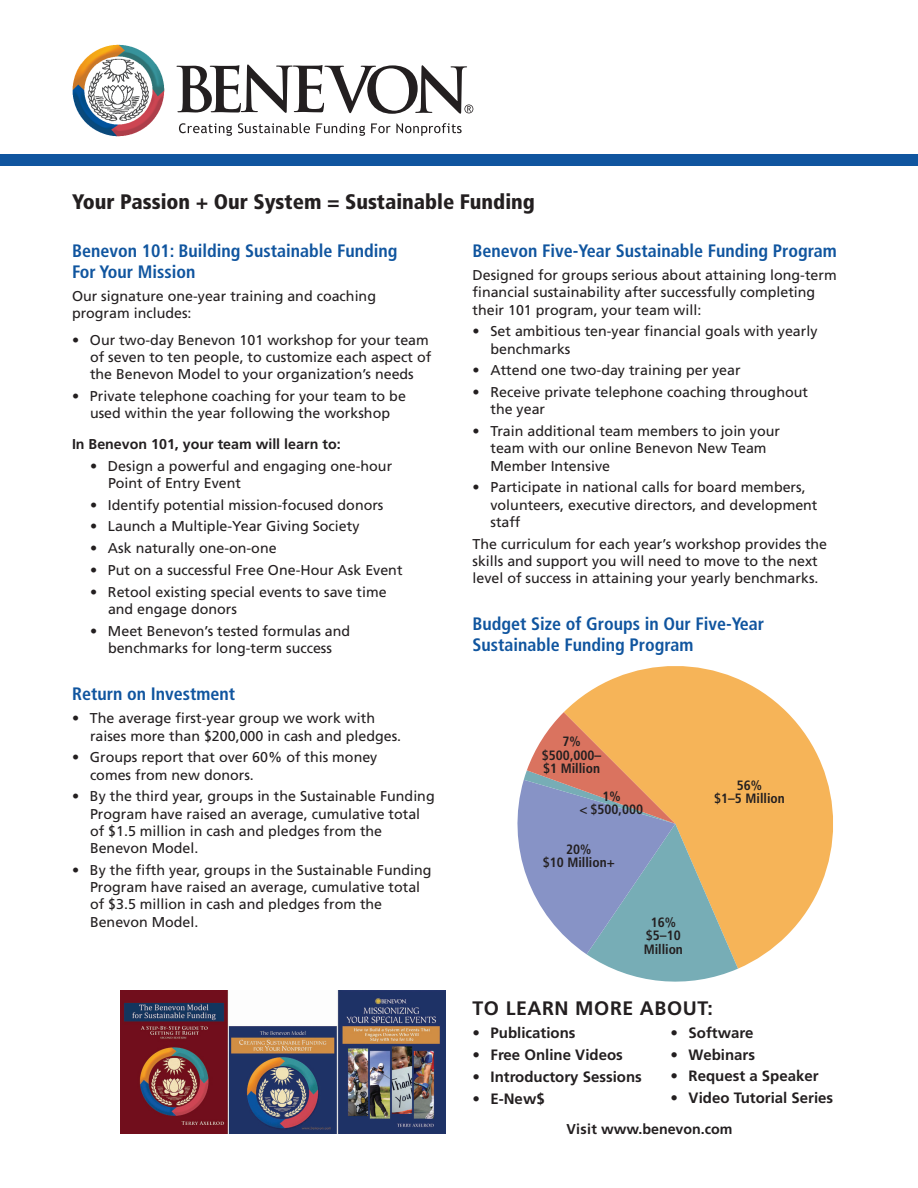
<style>
.page{position:relative;width:918px;height:1188px;background:#fff}
.page>*{position:absolute;margin:0;border:0;box-sizing:border-box;transform-origin:0 0}
.t1{font:900 condensed 21px "Frutiger";color:#231f20}
.Subhead{font:700 19.5px "Frutiger";letter-spacing:.03em;color:#231f20}
.Subhead__2{font:700 condensed 18px/21px "Frutiger";color:#10559f}
.Body_Bullet{font:700 15px "Frutiger";color:#231f20}
.Body{font:700 15px "Frutiger";color:#231f20}
.Body_Bullet-2{font:14.25px/17.2px "Frutiger";color:#231f20}
.Body-2{font:14.25px/17.2px "Frutiger";color:#231f20}
.Body-3{font:700 14.25px "Frutiger";color:#231f20}
.Subsubhead{font:700 condensed 13.5px/13.5px "Frutiger";color:#231f20;text-align:center}
</style>
<div class="page">
<svg style="left:564px;top:666px;width:269px;height:303px;fill:#f6b458"></svg>
<svg style="left:517px;top:712px;width:221px;height:270px;background:#bbad9f"></svg>
<svg style="left:179px;top:123px;width:53px;height:13px"></svg>
<svg style="left:238px;top:123px;width:72px;height:10px"></svg>
<svg style="left:316px;top:123px;width:49px;height:13px"></svg>
<svg style="left:371px;top:123px;width:91px;height:13px"></svg>
<svg style="left:177px;top:64px;width:296px;height:50px"></svg>
<img style="left:72px;top:44px;width:93px;height:93px">
<div style="left:0;top:155px;width:918px;height:11px;background:#10559f"></div>
<img style="left:120px;top:990px;width:326px;height:144px">
<p class="t1" style="left:72px;top:189px;width:464px">Your Passion + Our System = Sustainable Funding</p>
<p class="Subhead__2" style="left:472px;top:240px;width:366px">Benevon Five-Year Sustainable Funding Program</p>
<p class="Body-2" style="left:472px;top:267px;width:366px">Designed for groups serious about attaining long-term financial sustainability after successfully completing their 101 program, your team will:</p>
<p class="Body_Bullet-2" style="left:490px;top:323px;width:329px;text-indent:-18px">• Set ambitious ten-year financial goals with yearly benchmarks</p>
<p class="Body_Bullet-2" style="left:472px;top:362px;width:270px">• Attend one two-day training per year</p>
<p class="Body_Bullet-2" style="left:490px;top:384px;width:319px;text-indent:-18px">• Receive private telephone coaching throughout the year</p>
<p class="Body_Bullet-2" style="left:490px;top:423px;width:291px;text-indent:-18px">• Train additional team members to join your team with our online Benevon New Team<br>Member Intensive</p>
<p class="Body_Bullet-2" style="left:490px;top:479px;width:329px;text-indent:-18px">• Participate in national calls for board members, volunteers, executive directors, and development staff</p>
<p class="Body-2" style="left:472px;top:535px;width:356px">The curriculum for each year’s workshop provides the skills and support you will need to move to the next level of success in attaining your yearly benchmarks.</p>
<p class="Subhead__2" style="left:472px;top:614px;width:293px">Budget Size of Groups in Our Five-Year<br>Sustainable Funding Program</p>
<p class="Subhead__2" style="left:72px;top:240px;width:327px">Benevon 101: Building Sustainable Funding<br>For Your Mission</p>
<p class="Body-2" style="left:72px;top:288px;width:306px">Our signature one-year training and coaching program includes:</p>
<p class="Body_Bullet-2" style="left:90px;top:331px;width:343px;text-indent:-18px">• Our two-day Benevon 101 workshop for your team of seven to ten people, to customize each aspect of the Benevon Model to your organization’s needs</p>
<p class="Body_Bullet-2" style="left:72px;top:387px;width:335px;text-align:center">• Private telephone coaching for your team to be used within the year following the workshop</p>
<p class="Body-3" style="left:72px;top:436px;width:270px">In Benevon 101, your team will learn to:</p>
<p class="Body_Bullet-2" style="left:108px;top:457px;width:286px;text-indent:-18px">• Design a powerful and engaging one-hour<br>Point of Entry Event</p>
<p class="Body_Bullet-2" style="left:90px;top:496px;width:295px">• Identify potential mission-focused donors</p>
<p class="Body_Bullet-2" style="left:90px;top:518px;width:271px">• Launch a Multiple-Year Giving Society</p>
<p class="Body_Bullet-2" style="left:90px;top:540px;width:188px">• Ask naturally one-on-one</p>
<p class="Body_Bullet-2" style="left:90px;top:561px;width:314px">• Put on a successful Free One-Hour Ask Event</p>
<p class="Body_Bullet-2" style="left:108px;top:583px;width:280px;text-indent:-18px">• Retool existing special events to save time and engage donors</p>
<p class="Body_Bullet-2" style="left:90px;top:622px;width:262px;text-align:center">• Meet Benevon’s tested formulas and benchmarks for long-term success</p>
<p class="Subhead__2" style="left:72px;top:683px;width:165px">Return on Investment</p>
<p class="Body_Bullet-2" style="left:90px;top:710px;width:313px;text-indent:-18px">• The average first-year group we work with raises more than $200,000 in cash and pledges.</p>
<p class="Body_Bullet-2" style="left:90px;top:749px;width:289px;text-indent:-18px">• Groups report that over 60% of this money comes from new donors.</p>
<p class="Body_Bullet-2" style="left:90px;top:788px;width:346px;text-indent:-18px">• By the third year, groups in the Sustainable Funding Program have raised an average, cumulative total of $1.5 million in cash and pledges from the Benevon Model.</p>
<p class="Body_Bullet-2" style="left:90px;top:861px;width:343px;text-indent:-18px">• By the fifth year, groups in the Sustainable Funding Program have raised an average, cumulative total of $3.5 million in cash and pledges from the Benevon Model.</p>
<p class="Subsubhead" style="left:562px;top:735px;width:20px">7%</p>
<p class="Subsubhead" style="left:542px;top:748px;width:61px;text-align:left">$500,000– $1 Million</p>
<p class="Subsubhead" style="left:737px;top:778px;width:27px">56%</p>
<p class="Subsubhead" style="left:714px;top:792px;width:72px">$1–5 Million</p>
<p class="Subsubhead" style="left:579px;top:789px;width:65px">1%<br>&lt; $500,000</p>
<p class="Subsubhead" style="left:566px;top:842px;width:27px">20%</p>
<p class="Subsubhead" style="left:543px;top:856px;width:73px">$10 Million+</p>
<p class="Subsubhead" style="left:651px;top:915px;width:27px">16%</p>
<p class="Subsubhead" style="left:646px;top:929px;width:36px">$5–10</p>
<p class="Subsubhead" style="left:644px;top:942px;width:41px">Million</p>
<p class="Subhead" style="left:472px;top:997px;width:242px">TO LEARN MORE ABOUT:</p>
<p class="Body_Bullet" style="left:472px;top:1024px;width:105px">• Publications</p>
<p class="Body_Bullet" style="left:472px;top:1046px;width:152px">• Free Online Videos</p>
<p class="Body_Bullet" style="left:472px;top:1068px;width:171px">• Introductory Sessions</p>
<p class="Body_Bullet" style="left:472px;top:1089px;width:74px">• E-New$</p>
<p class="Body-3" style="left:566px;top:1121px;width:168px">Visit www.benevon.com</p>
<p class="Body_Bullet" style="left:671px;top:1024px;width:84px">• Software</p>
<p class="Body_Bullet" style="left:671px;top:1046px;width:86px">• Webinars</p>
<p class="Body_Bullet" style="left:671px;top:1067px;width:150px">• Request a Speaker</p>
<p class="Body" style="left:671px;top:1089px;width:164px">• Video Tutorial Series</p>
</div>
